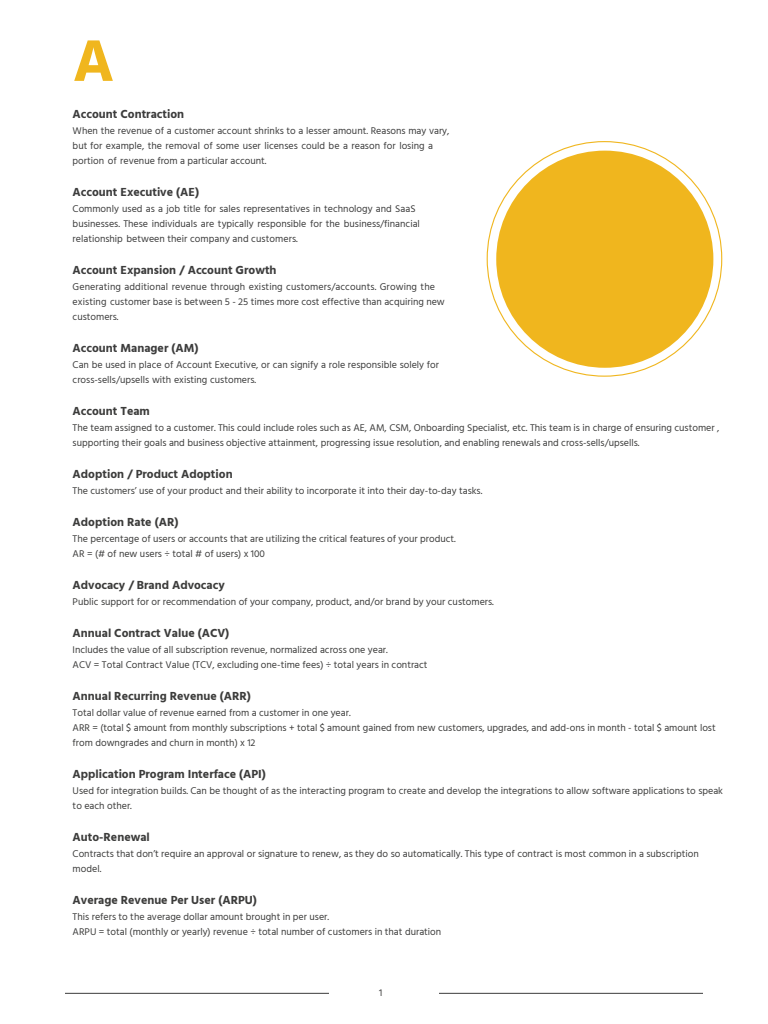
<style>
.page{position:relative;width:768px;height:1024px;background:#fff}
.page>*{position:absolute;margin:0;border:0;box-sizing:border-box;transform-origin:0 0}
.t1{font:700 60px "Hind Madurai";color:#f0b61e}
.t2{font:700 12px "Hind Madurai";color:#3c3c3b}
.t3{font:700 12px "Hind Madurai";color:#3c3c3c}
.t4{font:10px/15px "Hind Madurai";color:#3c3c3b}
.t5{font:10px/15px "Hind Madurai";color:#3c3c3c}
.t6{font:10px "Hind Madurai";color:#3c3c3b}
.s1{font-style:inherit}
</style>
<div class="page">
<hr style="left:439px;top:993px;width:264px;height:1px;background:#3c3c3c">
<hr style="left:65px;top:993px;width:264px;height:1px;background:#3c3c3c">
<div style="left:496px;top:151px;width:217px;height:217px;background:#f0b61e;border-radius:50%"></div>
<h1 class="t1" style="left:73px;top:22px;width:43px">A</h1>
<p class="t3" style="left:73px;top:106px;width:113px">Account Contraction</p>
<p class="t5" style="left:73px;top:124px;width:378px">When the revenue of a customer account shrinks to a lesser amount. Reasons may vary, but for example, the removal of some user licenses could be a reason for losing a portion of revenue from a particular account.</p>
<p class="t3" style="left:73px;top:184px;width:128px">Account Executive (AE)</p>
<p class="t5" style="left:73px;top:202px;width:349px">Commonly used as a job title for sales representatives in technology and SaaS businesses. <span class="s1">These individuals are typically responsible for the business/financial relationship between</span> their company and customers.</p>
<p class="t3" style="left:73px;top:262px;width:205px">Account Expansion / Account Growth</p>
<p class="t5" style="left:73px;top:280px;width:374px">Generating additional revenue through existing customers/accounts. Growing the existing customer base is between 5 - 25 times more cost effective than acquiring new customers.</p>
<p class="t3" style="left:73px;top:340px;width:127px">Account Manager (AM)</p>
<p class="t5" style="left:73px;top:358px;width:368px">Can be used in place of Account Executive, or can signify a role responsible solely for cross-sells/upsells with existing customers.</p>
<p class="t2" style="left:73px;top:403px;width:79px">Account Team</p>
<p class="t4" style="left:73px;top:421px;width:648px">The team assigned to a customer. This could include roles such as AE, AM, CSM, Onboarding Specialist, etc. This team is in charge of ensuring customer , supporting their goals and business objective attainment, progressing issue resolution, and enabling renewals and cross-sells/upsells.</p>
<p class="t2" style="left:73px;top:466px;width:162px">Adoption / Product Adoption</p>
<p class="t4" style="left:73px;top:484px;width:411px">The customers’ use of your product and their ability to incorporate it into their day-to-day tasks.</p>
<p class="t2" style="left:73px;top:514px;width:107px">Adoption Rate (AR)</p>
<p class="t4" style="left:73px;top:532px;width:385px">The percentage of users or accounts that are utilizing the critical features of your product.<br>AR = (# of new users ÷ total # of users) x 100</p>
<p class="t2" style="left:73px;top:577px;width:154px">Advocacy / Brand Advocacy</p>
<p class="t4" style="left:73px;top:595px;width:423px">Public support for or recommendation of your company, product, and/or brand by your customers.</p>
<p class="t2" style="left:73px;top:625px;width:158px">Annual Contract Value (ACV)</p>
<p class="t4" style="left:73px;top:643px;width:356px">Includes the value of all subscription revenue, normalized across one year.<br>ACV = Total Contract Value (TCV, excluding one-time fees) ÷ total years in contract</p>
<p class="t2" style="left:73px;top:688px;width:180px">Annual Recurring Revenue (ARR)</p>
<p class="t4" style="left:73px;top:706px;width:645px">Total dollar value of revenue earned from a customer in one year.<br>ARR = (total $ amount from monthly subscriptions + total $ amount gained from new customers, upgrades, and add-ons in month - total $ amount lost from downgrades and churn in month) x 12</p>
<p class="t2" style="left:73px;top:766px;width:195px">Application Program Interface (API)</p>
<p class="t4" style="left:73px;top:784px;width:652px">Used for integration builds. Can be thought of as the interacting program to create and develop the integrations to allow software applications to speak to each other.</p>
<p class="t2" style="left:73px;top:829px;width:79px">Auto-Renewal</p>
<p class="t4" style="left:73px;top:847px;width:628px">Contracts that don’t require an approval or signature to renew, as they do so automatically. This type of contract is most common in a subscription model.</p>
<p class="t2" style="left:73px;top:892px;width:186px">Average Revenue Per User (ARPU)</p>
<p class="t4" style="left:73px;top:910px;width:370px">This refers to the average dollar amount brought in per user.<br>ARPU = total (monthly or yearly) revenue ÷ total number of customers in that duration</p>
<p class="t6" style="left:379px;top:987px;width:5px">1</p>
</div>
